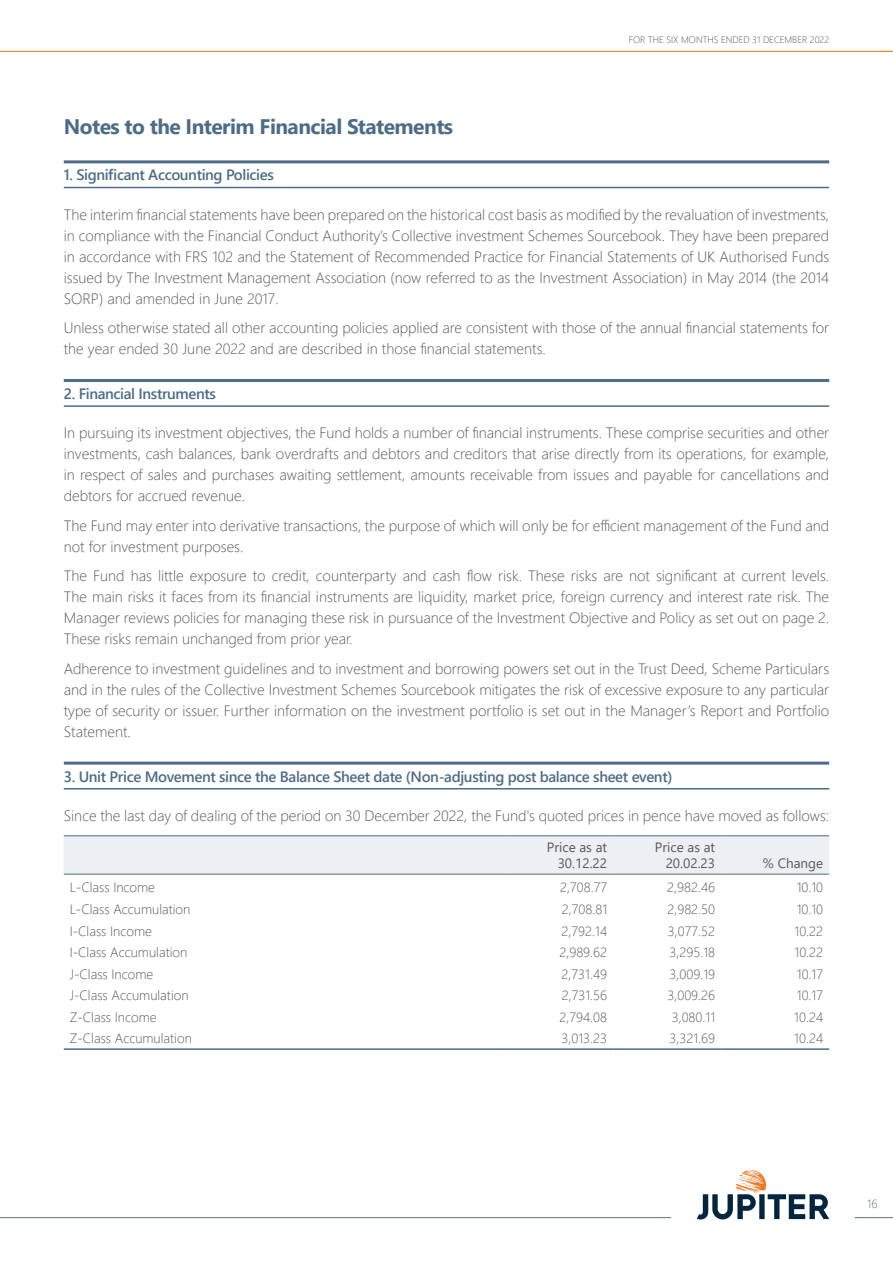
<style>
.page{position:relative;width:893px;height:1263px;background:#fff}
.page>*{position:absolute;margin:0;border:0;box-sizing:border-box;transform-origin:0 0}
.SectionName{font:700 21px "Segoe UI";letter-spacing:-.025em;color:#4d6c87}
.BodyText{font:300 15px/21px "Segoe UI";color:#57585a;text-align:justify}
.BodyTextLargeSpace{font:300 15px/21px "Segoe UI";color:#57585a}
.FinancialInstruments{font:600 15px "Segoe UI";letter-spacing:-.025em;color:#4d6c87}
.AccountingPolicies{font:600 15px "Segoe UI";letter-spacing:-.025em;color:#4d6c87}
.BodyRight{font:300 13.5px "Segoe UI";color:#57585a}
.BodyLeft{font:300 13.5px "Segoe UI";color:#57585a}
.HeaderRight{font:13.5px "Segoe UI";color:#57585a}
.t1{font:300 12px "Segoe UI";color:#5a718c}
.t2{font:300 9.3px "Segoe UI";color:#57585a}
</style>
<div class="page">
<hr style="left:0;top:51px;width:893px;height:1px;background:#f58220">
<hr style="left:0;top:1217px;width:671px;height:1px;background:#5a718c">
<hr style="left:855px;top:1217px;width:38px;height:1px;background:#5a718c">
<svg style="left:697px;top:1170px;width:132px;height:50px"></svg>
<hr style="left:64px;top:160px;width:765px;height:3px;background:#4d6c87">
<hr style="left:64px;top:187px;width:765px;height:1px;background:#4d6c87">
<hr style="left:64px;top:379px;width:765px;height:3px;background:#4d6c87">
<hr style="left:64px;top:405px;width:765px;height:2px;background:#4d6c87">
<hr style="left:64px;top:762px;width:765px;height:3px;background:#4d6c87">
<hr style="left:64px;top:788px;width:765px;height:1px;background:#4d6c87">
<div style="left:64px;top:836px;width:765px;height:38px;background:#edf0f3"></div>
<hr style="left:64px;top:835px;width:441px;height:1px;background:#4d6c87">
<hr style="left:64px;top:874px;width:441px;height:1px;background:#4d6c87">
<hr style="left:505px;top:835px;width:108px;height:1px;background:#4d6c87">
<hr style="left:505px;top:874px;width:108px;height:1px;background:#4d6c87">
<hr style="left:613px;top:835px;width:108px;height:1px;background:#4d6c87">
<hr style="left:613px;top:874px;width:108px;height:1px;background:#4d6c87">
<hr style="left:721px;top:835px;width:108px;height:1px;background:#4d6c87">
<hr style="left:721px;top:874px;width:108px;height:1px;background:#4d6c87">
<hr style="left:64px;top:1048px;width:441px;height:2px;background:#4d6c87">
<hr style="left:505px;top:1048px;width:108px;height:2px;background:#4d6c87">
<hr style="left:613px;top:1048px;width:108px;height:2px;background:#4d6c87">
<hr style="left:721px;top:1048px;width:108px;height:2px;background:#4d6c87">
<p class="t2" style="left:629px;top:31px;width:202px">FOR THE SIX MONTHS ENDED 31 DECEMBER 2022</p>
<p class="SectionName" style="left:64px;top:107px;width:391px">Notes to the Interim Financial Statements</p>
<p class="AccountingPolicies" style="left:64px;top:161px;width:212px">1. Significant Accounting Policies</p>
<p class="BodyText" style="left:64px;top:202px;width:767px">The interim financial statements have been prepared on the historical cost basis as modified by the revaluation of investments, in compliance with the Financial Conduct Authority’s Collective investment Schemes Sourcebook. They have been prepared in accordance with FRS 102 and the Statement of Recommended Practice for Financial Statements of UK Authorised Funds issued by The Investment Management Association (now referred to as the Investment Association) in May 2014 (the 2014<br>SORP) and amended in June 2017.</p>
<p class="BodyTextLargeSpace" style="left:64px;top:316px;width:767px">Unless otherwise stated all other accounting policies applied are consistent with those of the annual financial statements for the year ended 30 June 2022 and are described in those financial statements.</p>
<p class="FinancialInstruments" style="left:64px;top:379px;width:154px">2. Financial Instruments</p>
<p class="BodyText" style="left:64px;top:421px;width:767px">In pursuing its investment objectives, the Fund holds a number of financial instruments. These comprise securities and other investments, cash balances, bank overdrafts and debtors and creditors that arise directly from its operations, for example, in respect of sales and purchases awaiting settlement, amounts receivable from issues and payable for cancellations and debtors for accrued revenue.</p>
<p class="BodyText" style="left:64px;top:513px;width:767px">The Fund may enter into derivative transactions, the purpose of which will only be for efficient management of the Fund and not for investment purposes.</p>
<p class="BodyText" style="left:64px;top:564px;width:767px">The Fund has little exposure to credit, counterparty and cash flow risk. These risks are not significant at current levels.<br>The main risks it faces from its financial instruments are liquidity, market price, foreign currency and interest rate risk. The Manager reviews policies for managing these risk in pursuance of the Investment Objective and Policy as set out on page 2.<br>These risks remain unchanged from prior year.</p>
<p class="BodyTextLargeSpace" style="left:64px;top:656px;width:767px;text-align:justify">Adherence to investment guidelines and to investment and borrowing powers set out in the Trust Deed, Scheme Particulars and in the rules of the Collective Investment Schemes Sourcebook mitigates the risk of excessive exposure to any particular type of security or issuer. Further information on the investment portfolio is set out in the Manager’s Report and Portfolio Statement.</p>
<p class="FinancialInstruments" style="left:64px;top:762px;width:610px">3. Unit Price Movement since the Balance Sheet date (Non-adjusting post balance sheet event)</p>
<p class="BodyText" style="left:64px;top:804px;width:767px">Since the last day of dealing of the period on 30 December 2022, the Fund's quoted prices in pence have moved as follows:</p>
<p class="HeaderRight" style="left:547px;top:834px;width:62px">Price as at</p>
<p class="HeaderRight" style="left:558px;top:850px;width:51px">30.12.22</p>
<p class="HeaderRight" style="left:655px;top:834px;width:62px">Price as at</p>
<p class="HeaderRight" style="left:666px;top:850px;width:51px">20.02.23</p>
<p class="HeaderRight" style="left:763px;top:850px;width:62px">% Change</p>
<p class="BodyLeft" style="left:70px;top:875px;width:87px">L-Class Income</p>
<p class="BodyRight" style="left:560px;top:875px;width:49px">2,708.77</p>
<p class="BodyRight" style="left:667px;top:875px;width:49px">2,982.46</p>
<p class="BodyRight" style="left:797px;top:875px;width:28px">10.10</p>
<p class="BodyLeft" style="left:70px;top:896px;width:122px">L-Class Accumulation</p>
<p class="BodyRight" style="left:562px;top:896px;width:47px">2,708.81</p>
<p class="BodyRight" style="left:667px;top:896px;width:49px">2,982.50</p>
<p class="BodyRight" style="left:797px;top:896px;width:28px">10.10</p>
<p class="BodyLeft" style="left:70px;top:918px;width:84px">I-Class Income</p>
<p class="BodyRight" style="left:562px;top:918px;width:47px">2,792.14</p>
<p class="BodyRight" style="left:668px;top:918px;width:49px">3,077.52</p>
<p class="BodyRight" style="left:794px;top:918px;width:30px">10.22</p>
<p class="BodyLeft" style="left:70px;top:939px;width:119px">I-Class Accumulation</p>
<p class="BodyRight" style="left:559px;top:939px;width:49px">2,989.62</p>
<p class="BodyRight" style="left:670px;top:939px;width:47px">3,295.18</p>
<p class="BodyRight" style="left:794px;top:939px;width:30px">10.22</p>
<p class="BodyLeft" style="left:70px;top:961px;width:85px">J-Class Income</p>
<p class="BodyRight" style="left:562px;top:961px;width:47px">2,731.49</p>
<p class="BodyRight" style="left:670px;top:961px;width:47px">3,009.19</p>
<p class="BodyRight" style="left:797px;top:961px;width:28px">10.17</p>
<p class="BodyLeft" style="left:70px;top:982px;width:120px">J-Class Accumulation</p>
<p class="BodyRight" style="left:562px;top:982px;width:47px">2,731.56</p>
<p class="BodyRight" style="left:667px;top:982px;width:49px">3,009.26</p>
<p class="BodyRight" style="left:797px;top:982px;width:28px">10.17</p>
<p class="BodyLeft" style="left:70px;top:1004px;width:88px">Z-Class Income</p>
<p class="BodyRight" style="left:559px;top:1004px;width:49px">2,794.08</p>
<p class="BodyRight" style="left:672px;top:1004px;width:45px">3,080.11</p>
<p class="BodyRight" style="left:794px;top:1004px;width:30px">10.24</p>
<p class="BodyLeft" style="left:70px;top:1025px;width:124px">Z-Class Accumulation</p>
<p class="BodyRight" style="left:562px;top:1025px;width:47px">3,013.23</p>
<p class="BodyRight" style="left:670px;top:1025px;width:47px">3,321.69</p>
<p class="BodyRight" style="left:794px;top:1025px;width:30px">10.24</p>
<p class="t1" style="left:867px;top:1193px;width:12px">16</p>
</div>
